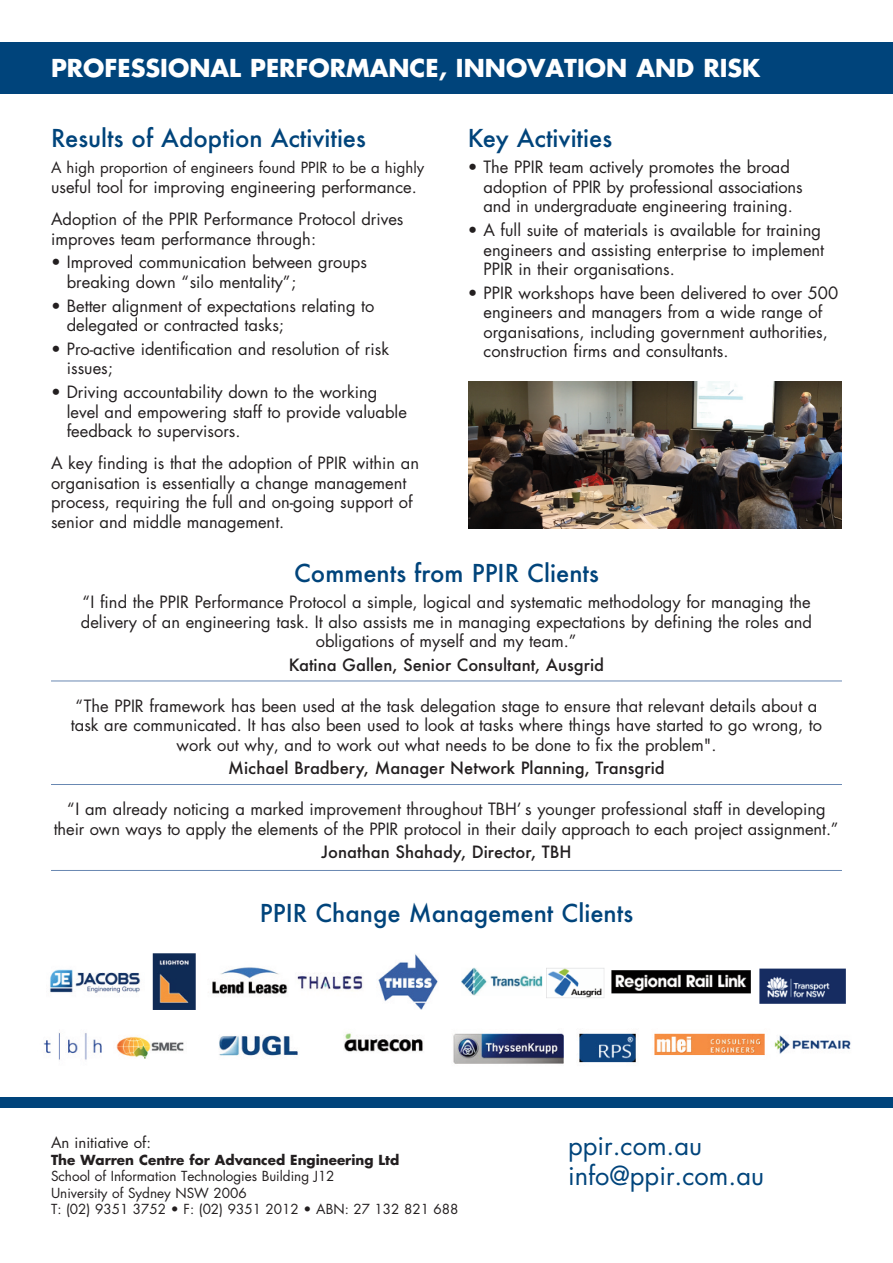
<style>
.page{position:relative;width:893px;height:1263px;background:#fff}
.page>*{position:absolute;margin:0;border:0;box-sizing:border-box;transform-origin:0 0}
.t1{font:25.5px/30px "Futura";color:#00447b}
.t2{font:500 24px "Futura";color:#00447b}
.t3{font:700 24px "Futura";color:#fff}
.t4{font:16.5px/19.5px "Futura";color:#231f20}
.t5{font:500 16.5px "Futura";color:#231f20}
.t6{font:15px "Futura";color:#231f20}
.t7{font:13.5px/16.5px "Futura";color:#231f20}
.t8{font:700 13.5px "Futura";color:#231f20}
</style>
<div class="page">
<div style="left:0;top:43px;width:893px;height:51px;background:#00447b"></div>
<div style="left:0;top:1097px;width:893px;height:11px;background:#00447b"></div>
<hr style="left:51px;top:681px;width:791px;height:1px;background:#6988b2">
<hr style="left:51px;top:784px;width:791px;height:1px;background:#6988b2">
<hr style="left:51px;top:870px;width:791px;height:1px;background:#6988b2">
<img style="left:50px;top:953px;width:388px;height:57px">
<img style="left:461px;top:967px;width:385px;height:37px">
<img style="left:469px;top:381px;width:373px;height:147px">
<img style="left:43px;top:1032px;width:380px;height:28px">
<img style="left:453px;top:1033px;width:398px;height:31px">
<h2 class="t3" style="left:51px;top:51px;width:711px">PROFESSIONAL PERFORMANCE, INNOVATION AND RISK</h2>
<h2 class="t2" style="left:51px;top:125px;width:316px">Results of Adoption Activities</h2>
<p class="t6" style="left:51px;top:157px;width:375px">A high proportion of engineers found PPIR to be a highly</p>
<p class="t4" style="left:51px;top:170px;width:367px;line-height:32.2px">useful tool for improving engineering performance.<br>Adoption of the PPIR Performance Protocol drives</p>
<p class="t4" style="left:51px;top:228px;width:267px">improves team performance through:</p>
<p class="t4" style="left:67px;top:252px;width:302px;text-indent:-16px">• Improved communication between groups breaking down “silo mentality”;</p>
<p class="t4" style="left:67px;top:295px;width:309px;text-indent:-16px">• Better alignment of expectations relating to delegated or contracted tasks;</p>
<p class="t4" style="left:67px;top:339px;width:324px;text-indent:-16px">• Pro-active identification and resolution of risk issues;</p>
<p class="t4" style="left:67px;top:382px;width:342px;text-indent:-16px">• Driving accountability down to the working level and empowering staff to provide valuable feedback to supervisors.</p>
<p class="t4" style="left:51px;top:453px;width:370px">A key finding is that the adoption of PPIR within an organisation is essentially a change management process, requiring the full and on-going support of senior and middle management.</p>
<h2 class="t2" style="left:468px;top:125px;width:146px">Key Activities</h2>
<p class="t4" style="left:483px;top:157px;width:321px;text-indent:-16px">• The PPIR team actively promotes the broad adoption of PPIR by professional associations and in undergraduate engineering training.</p>
<p class="t4" style="left:483px;top:220px;width:342px;text-indent:-16px">• A full suite of materials is available for training engineers and assisting enterprise to implement<br>PPIR in their organisations.</p>
<p class="t4" style="left:483px;top:283px;width:356px;text-indent:-16px">• PPIR workshops have been delivered to over 500 engineers and managers from a wide range of organisations, including government authorities, construction firms and consultants.</p>
<h2 class="t2" style="left:294px;top:560px;width:306px">Comments from PPIR Clients</h2>
<p class="t4" style="left:81px;top:592px;width:733px;text-align:center">“I find the PPIR Performance Protocol a simple, logical and systematic methodology for managing the delivery of an engineering task. It also assists me in managing expectations by defining the roles and obligations of myself and my team.”</p>
<p class="t5" style="left:289px;top:655px;width:317px">Katina Gallen, Senior Consultant, Ausgrid</p>
<p class="t4" style="left:71px;top:695px;width:753px;text-align:center">“The PPIR framework has been used at the task delegation stage to ensure that relevant details about a task are communicated. It has also been used to look at tasks where things have started to go wrong, to work out why, and to work out what needs to be done to fix the problem".</p>
<p class="t5" style="left:228px;top:759px;width:438px">Michael Bradbery, Manager Network Planning, Transgrid</p>
<p class="t4" style="left:54px;top:799px;width:786px;text-align:center">“I am already noticing a marked improvement throughout TBH’ s younger professional staff in developing their own ways to apply the elements of the PPIR protocol in their daily approach to each project assignment.”</p>
<p class="t5" style="left:321px;top:843px;width:252px">Jonathan Shahady, Director, TBH</p>
<h2 class="t2" style="left:260px;top:899px;width:375px">PPIR Change Management Clients</h2>
<p class="t6" style="left:51px;top:1132px;width:101px">An initiative of:</p>
<p class="t8" style="left:51px;top:1150px;width:350px">The Warren Centre for Advanced Engineering Ltd</p>
<p class="t7" style="left:51px;top:1168px;width:409px">School of Information Technologies Building J12<br>University of Sydney NSW 2006<br>T: (02) 9351 3752 • F: (02) 9351 2012 • ABN: 27 132 821 688</p>
<h1 class="t1" style="left:568px;top:1130px;width:198px">ppir.com.au info@ppir.com.au</h1>
</div>
